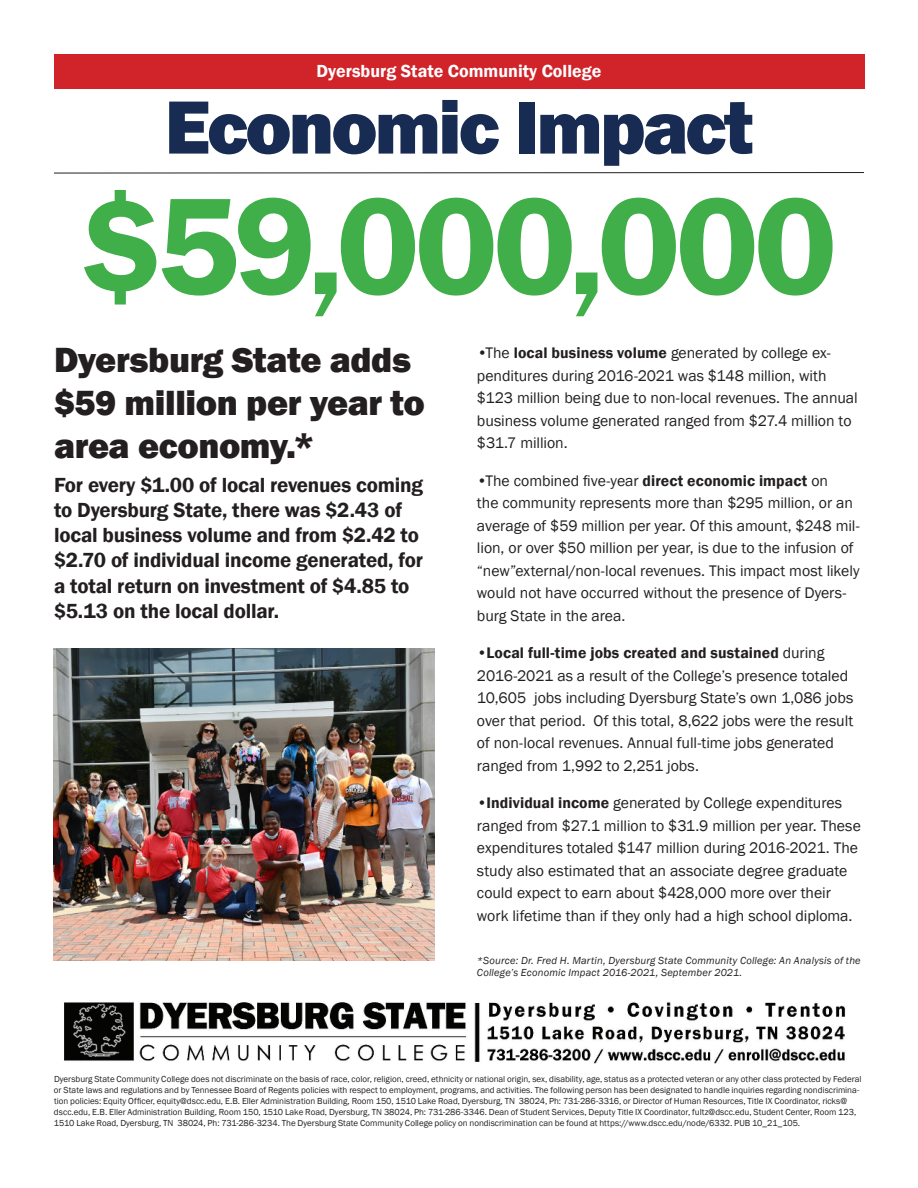
<style>
.page{position:relative;width:918px;height:1188px;background:#fff}
.page>*{position:absolute;margin:0;border:0;box-sizing:border-box;transform-origin:0 0}
.t1{font:600 142.5px "Franklin Gothic";letter-spacing:-.035em;color:#40ae49}
.t2{font:800 78px "Franklin Gothic";letter-spacing:-.04em;color:#172b53}
.t3{font:800 36px/43.2px "Franklin Gothic";letter-spacing:-.01em;color:#231f20}
.t4{font:600 21px/25.2px "Franklin Gothic";letter-spacing:-.01em;color:#231f20}
.t5{font:600 18px "Franklin Gothic";color:#fff}
.t6{font:15.75px/22.5px "Franklin Gothic";letter-spacing:-.005em;color:#231f20}
.t7{font:italic 10.5px/12.6px "Franklin Gothic";letter-spacing:.02em;color:#231f20}
.t8{font:9px/10.8px "Franklin Gothic";color:#231f20}
.s1{font-weight:600}
</style>
<div class="page">
<svg style="left:54px;top:172px;width:810px;height:1px"></svg>
<img style="left:53px;top:648px;width:381px;height:313px">
<div style="left:54px;top:54px;width:810px;height:34px;background:#d1232a"></div>
<img style="left:64px;top:1001px;width:782px;height:63px">
<p class="t5" style="left:317px;top:64px;width:286px">Dyersburg State Community College</p>
<h2 class="t2" style="left:165px;top:95px;width:590px">Economic Impact</h2>
<h1 class="t1" style="left:81px;top:187px;width:758px">$59,000,000</h1>
<h3 class="t3" style="left:54px;top:340px;width:372px">Dyersburg State adds $59 million per year to area economy.*</h3>
<h3 class="t4" style="left:54px;top:473px;width:371px">For every $1.00 of local revenues coming to Dyersburg State, there was $2.43 of local business volume and from $2.42 to $2.70 of individual income generated, for a total return on investment of $4.85 to $5.13 on the local dollar.</h3>
<p class="t6" style="left:477px;top:342px;width:382px">•The <span class="s1">local business volume</span> generated by college ex&shy;penditures during 2016-2021 was $148 million, with $123 million being due to non-local revenues. The annual business volume generated ranged from $27.4 million to $31.7 million.</p>
<p class="t6" style="left:477px;top:469px;width:384px">•The combined five-year <span class="s1">direct economic impact</span> on<br>the community represents more than $295 million, or an average of $59 million per year. Of this amount, $248 mil&shy;lion, or over $50 million per year, is due to the infusion of “new”external/non-local revenues. This impact most likely would not have occurred without the presence of Dyers&shy;burg State in the area.</p>
<p class="t6" style="left:477px;top:642px;width:378px">•<span class="s1">Local full-time jobs created and sustained</span> during 2016-2021 as a result of the College’s presence totaled 10,605 jobs including Dyersburg State’s own 1,086 jobs over that period. Of this total, 8,622 jobs were the result of non-local revenues. Annual full-time jobs generated ranged from 1,992 to 2,251 jobs.</p>
<p class="t6" style="left:477px;top:792px;width:385px">•<span class="s1">Individual income</span> generated by College expenditures ranged from $27.1 million to $31.9 million per year. These expenditures totaled $147 million during 2016-2021. The study also estimated that an associate degree graduate could expect to earn about $428,000 more over their work lifetime than if they only had a high school diploma.</p>
<p class="t7" style="left:477px;top:955px;width:385px">*Source: Dr. Fred H. Martin, Dyersburg State Community College: An Analysis of the<br>College’s Economic Impact 2016-2021, September 2021.</p>
<p class="t8" style="left:54px;top:1075px;width:809px">Dyersburg State Community College does not discriminate on the basis of race, color, religion, creed, ethnicity or national origin, sex, disability, age, status as a protected veteran or any other class protected by Federal or State laws and regulations and by Tennessee Board of Regents policies with respect to employment, programs, and activities. The following person has been designated to handle inquiries regarding nondiscrimina&shy;tion policies: Equity Officer, equity@dscc.edu, E.B. Eller Administration Building, Room 150, 1510 Lake Road, Dyersburg, TN 38024, Ph: 731-286-3316, or Director of Human Resources, Title IX Coordinator, ricks@ dscc.edu, E.B. Eller Administration Building, Room 150, 1510 Lake Road, Dyersburg, TN 38024, Ph: 731-286-3346. Dean of Student Services, Deputy Title IX Coordinator, fultz@dscc.edu, Student Center, Room 123, 1510 Lake Road, Dyersburg, TN 38024, Ph: 731-286-3234. The Dyersburg State Community College policy on nondiscrimination can be found at https://www.dscc.edu/node/6332. PUB 10_21_105.</p>
</div>
